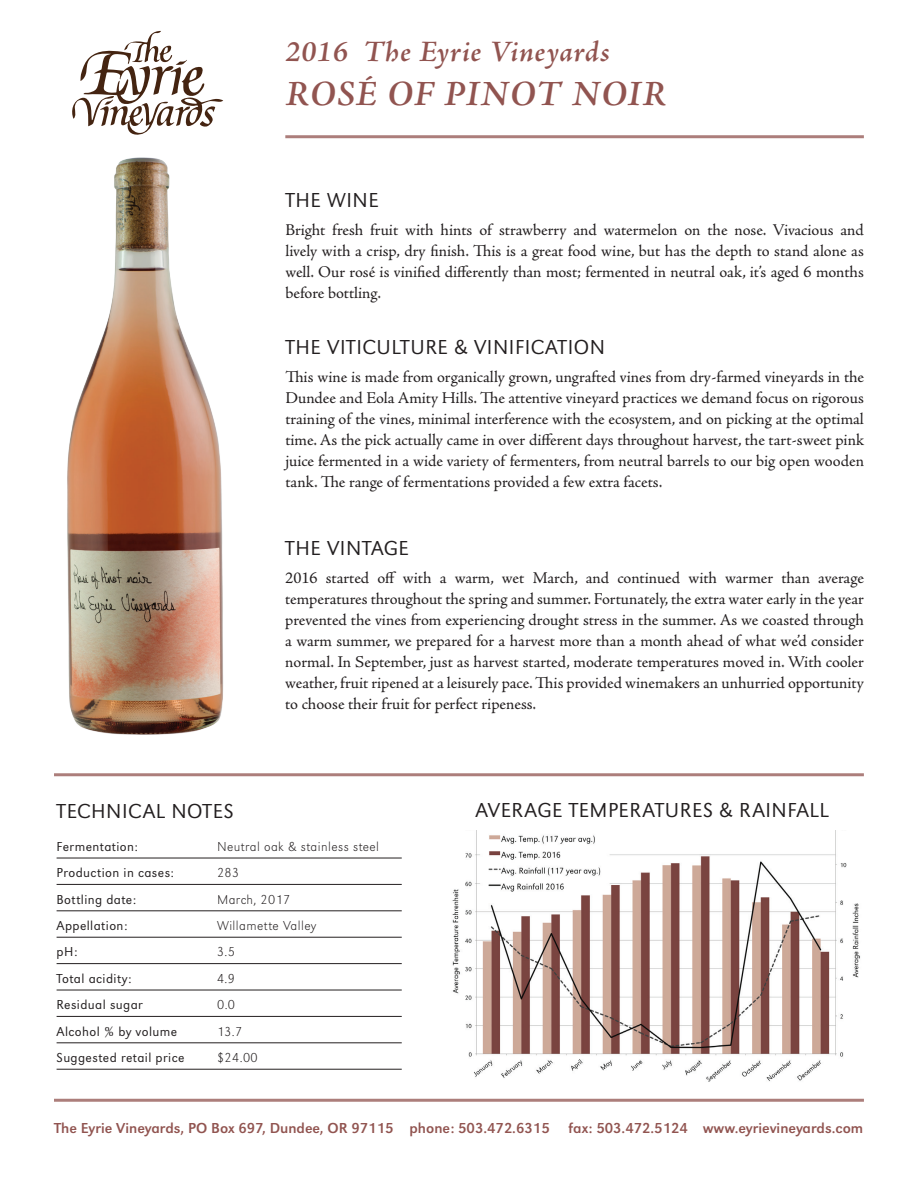
<style>
.page{position:relative;width:918px;height:1188px;background:#fff}
.page>*{position:absolute;margin:0;border:0;box-sizing:border-box;transform-origin:0 0}
.t1{font:italic 600 36px "Adobe Jenson Pro";letter-spacing:.025em;color:#915450}
.t2{font:italic 600 30px "Adobe Jenson Pro";letter-spacing:.025em;color:#915450}
.t3{font:300 21px "URW Grotesk";letter-spacing:.025em;color:#231f20}
.t4{font:16.5px/21px "Adobe Jenson Pro";letter-spacing:-.005em;color:#231f20;text-align:justify}
.t5{font:15px "URW Grotesk";color:#915450}
.t6{font:300 13.5px "URW Grotesk";letter-spacing:.03em;color:#231f20}
.t7{font:300 expanded 13.5px "URW Grotesk";letter-spacing:.03em;color:#231f20}
</style>
<div class="page">
<hr style="left:285px;top:135px;width:579px;height:3px;background:#915450">
<hr style="left:54px;top:773px;width:810px;height:3px;background:#915450">
<hr style="left:54px;top:1099px;width:810px;height:3px;background:#915450">
<svg style="left:72px;top:31px;width:151px;height:94px"></svg>
<hr style="left:57px;top:858px;width:345px;height:1px;background:#231f20">
<hr style="left:57px;top:884px;width:345px;height:1px;background:#231f20">
<hr style="left:57px;top:911px;width:345px;height:1px;background:#231f20">
<hr style="left:57px;top:937px;width:345px;height:1px;background:#231f20">
<hr style="left:57px;top:963px;width:345px;height:1px;background:#231f20">
<hr style="left:57px;top:990px;width:345px;height:1px;background:#231f20">
<hr style="left:57px;top:1016px;width:345px;height:1px;background:#231f20">
<hr style="left:57px;top:1043px;width:345px;height:1px;background:#231f20">
<hr style="left:57px;top:1069px;width:345px;height:1px;background:#231f20">
<img style="left:67px;top:125px;width:157px;height:610px">
<img style="left:452px;top:830px;width:408px;height:252px">
<h2 class="t2" style="left:285px;top:34px;width:326px">2016 The Eyrie Vineyards</h2>
<h1 class="t1" style="left:286px;top:73px;width:372px">Rosé of Pinot noir</h1>
<p class="t3" style="left:285px;top:188px;width:95px">The Wine</p>
<p class="t4" style="left:285px;top:219px;width:580px">Bright fresh fruit with hints of strawberry and watermelon on the nose. Vivacious and lively with a crisp, dry finish. This is a great food wine, but has the depth to stand alone as well. Our rosé is vinified differently than most; fermented in neutral oak, it’s aged 6 months before bottling.</p>
<p class="t3" style="left:285px;top:335px;width:321px">The Viticulture &amp; Vinification</p>
<p class="t4" style="left:285px;top:366px;width:580px">This wine is made from organically grown, ungrafted vines from dry-farmed vineyards in the Dundee and Eola Amity Hills. The attentive vineyard practices we demand focus on rigorous training of the vines, minimal interference with the ecosystem, and on picking at the optimal time. As the pick actually came in over different days throughout harvest, the tart-sweet pink juice fermented in a wide variety of fermenters, from neutral barrels to our big open wooden tank. The range of fermentations provided a few extra facets.</p>
<p class="t3" style="left:285px;top:536px;width:125px">The Vintage</p>
<p class="t4" style="left:285px;top:567px;width:580px">2016 started off with a warm, wet March, and continued with warmer than average temperatures throughout the spring and summer. Fortunately, the extra water early in the year prevented the vines from experiencing drought stress in the summer. As we coasted through a warm summer, we prepared for a harvest more than a month ahead of what we’d consider normal. In September, just as harvest started, moderate temperatures moved in. With cooler weather, fruit ripened at a leisurely pace. This provided winemakers an unhurried opportunity to choose their fruit for perfect ripeness.</p>
<p class="t3" style="left:57px;top:799px;width:179px">Technical N otes</p>
<p class="t6" style="left:57px;top:839px;width:83px">Fermentation:</p>
<p class="t7" style="left:217px;top:838px;width:163px">Neutral oak &amp; stainless steel</p>
<p class="t6" style="left:57px;top:865px;width:119px">Production in cases:</p>
<p class="t7" style="left:217px;top:865px;width:24px">283</p>
<p class="t6" style="left:57px;top:891px;width:81px">Bottling date:</p>
<p class="t7" style="left:217px;top:891px;width:75px">March, 2017</p>
<p class="t6" style="left:57px;top:918px;width:72px">Appellation:</p>
<p class="t7" style="left:217px;top:918px;width:101px">Willamette Valley</p>
<p class="t6" style="left:57px;top:944px;width:22px">pH:</p>
<p class="t7" style="left:217px;top:944px;width:19px">3.5</p>
<p class="t6" style="left:57px;top:971px;width:76px">Total acidity:</p>
<p class="t7" style="left:217px;top:970px;width:19px">4.9</p>
<p class="t6" style="left:57px;top:997px;width:88px">Residual sugar</p>
<p class="t7" style="left:217px;top:997px;width:20px">0.0</p>
<p class="t6" style="left:57px;top:1023px;width:122px">Alcohol % by volume</p>
<p class="t7" style="left:217px;top:1023px;width:27px">13.7</p>
<p class="t6" style="left:57px;top:1050px;width:129px">Suggested retail price</p>
<p class="t7" style="left:217px;top:1050px;width:42px">$24.00</p>
<p class="t3" style="left:476px;top:798px;width:355px">Average Temperatures &amp; Rainfall</p>
<p class="t5" style="left:54px;top:1120px;width:811px">The Eyrie Vineyards, PO Box 697, Dundee, OR 97115 phone: 503.472.6315 fax: 503.472.5124 www.eyrievineyards.com</p>
</div>
